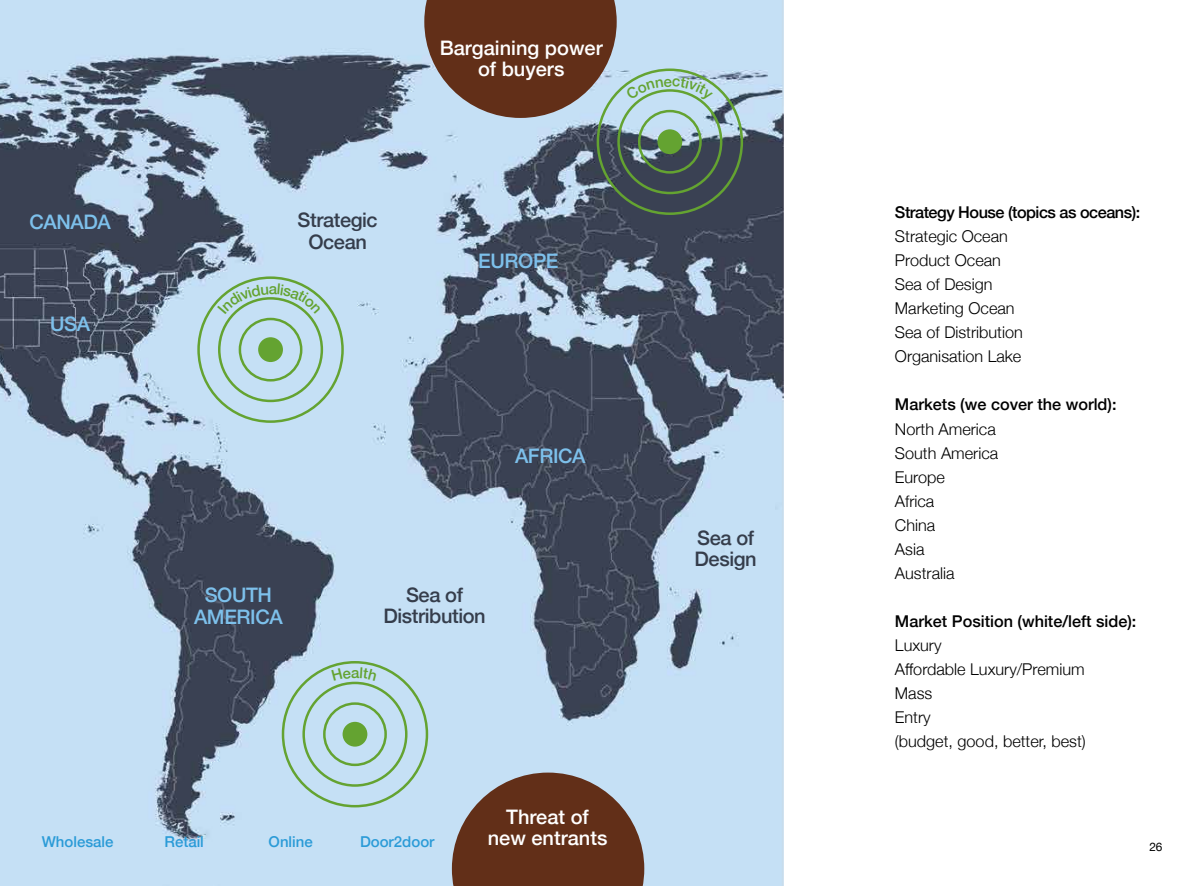
<style>
.page{position:relative;width:1198px;height:886px;background:#fff}
.page>*{position:absolute;margin:0;border:0;box-sizing:border-box;transform-origin:0 0}
.t1{font:500 20px/21.2px "Helvetica Neue";letter-spacing:-.02em;color:#353d4b;text-align:center}
.t2{font:500 20px/21.2px "Helvetica Neue";color:#fff;text-align:center}
.t3{font:500 20px/21.2px "Helvetica Neue";letter-spacing:-.02em;color:#7dc0eb;text-align:center}
.t4{font:300 16.25px/24.1px "Helvetica Neue";color:#000}
.t5{font:500 16.25px "Helvetica Neue";color:#000}
.t6{font:500 16.25px "Helvetica Neue";letter-spacing:-.03em;color:#000}
.t7{font:500 15px "Helvetica Neue";color:#2b9bd7}
.t8{font:11.88px "Helvetica Neue";color:#000}
</style>
<div class="page">
<img style="left:0;top:0;width:783px;height:886px">
<svg style="left:452px;top:772px;width:192px;height:114px;background:#744f41"></svg>
<svg style="left:424px;top:0;width:193px;height:118px;background:#734e3e"></svg>
<div style="left:342px;top:722px;width:25px;height:24px;background:#64a331;border-radius:50%"></div>
<div style="left:302px;top:682px;width:105px;height:105px;border:2px solid #64a331;border-radius:50%"></div>
<div style="left:323px;top:702px;width:64px;height:64px;border:2px solid #64a331;border-radius:50%"></div>
<div style="left:638px;top:110px;width:64px;height:64px;border:2px solid #64a331;border-radius:50%"></div>
<div style="left:657px;top:129px;width:25px;height:25px;background:#64a331;border-radius:50%"></div>
<div style="left:239px;top:318px;width:63px;height:63px;border:2px solid #64a331;border-radius:50%"></div>
<div style="left:258px;top:337px;width:25px;height:25px;background:#64a331;border-radius:50%"></div>
<svg style="left:331px;top:667px;width:46px;height:14px"></svg>
<svg style="left:625px;top:77px;width:88px;height:25px;background:#b8d6dc"></svg>
<svg style="left:217px;top:284px;width:104px;height:30px;background:#bad9df"></svg>
<p class="t3" style="left:29px;top:209px;width:83px">CANADA</p>
<p class="t3" style="left:50px;top:311px;width:41px">USA</p>
<p class="t1" style="left:297px;top:208px;width:82px">Strategic<br>Ocean</p>
<p class="t2" style="left:440px;top:36px;width:165px">Bargaining power of buyers</p>
<p class="t3" style="left:478px;top:248px;width:82px">EUROPE</p>
<p class="t3" style="left:194px;top:583px;width:90px">SOUTH<br>AMERICA</p>
<p class="t3" style="left:515px;top:443px;width:72px">AFRICA</p>
<p class="t1" style="left:383px;top:582px;width:104px">Sea of<br>Distribution</p>
<p class="t7" style="left:42px;top:830px;width:73px">Wholesale</p>
<p class="t7" style="left:164px;top:830px;width:41px">Retail</p>
<p class="t7" style="left:269px;top:830px;width:46px">Online</p>
<p class="t7" style="left:360px;top:830px;width:76px">Door2door</p>
<p class="t2" style="left:488px;top:804px;width:121px">Threat of new entrants</p>
<p class="t1" style="left:694px;top:526px;width:64px;text-align:left">Sea of<br>Design</p>
<p class="t6" style="left:895px;top:199px;width:247px">Strategy House (topics as oceans):</p>
<p class="t4" style="left:895px;top:223px;width:129px">Strategic Ocean<br>Product Ocean<br>Sea of Design<br>Marketing Ocean<br>Sea of Distribution<br>Organisation Lake</p>
<p class="t5" style="left:895px;top:392px;width:223px">Markets (we cover the world):</p>
<p class="t4" style="left:895px;top:415px;width:105px">North America<br>South America<br>Europe<br>Africa<br>China<br>Asia<br>Australia</p>
<p class="t5" style="left:895px;top:608px;width:243px">Market Position (white/left side):</p>
<p class="t4" style="left:895px;top:632px;width:192px">Luxury<br>Affordable Luxury/Premium<br>Mass<br>Entry<br>(budget, good, better, best)</p>
<p class="t8" style="left:1149px;top:838px;width:15px">26</p>
</div>
